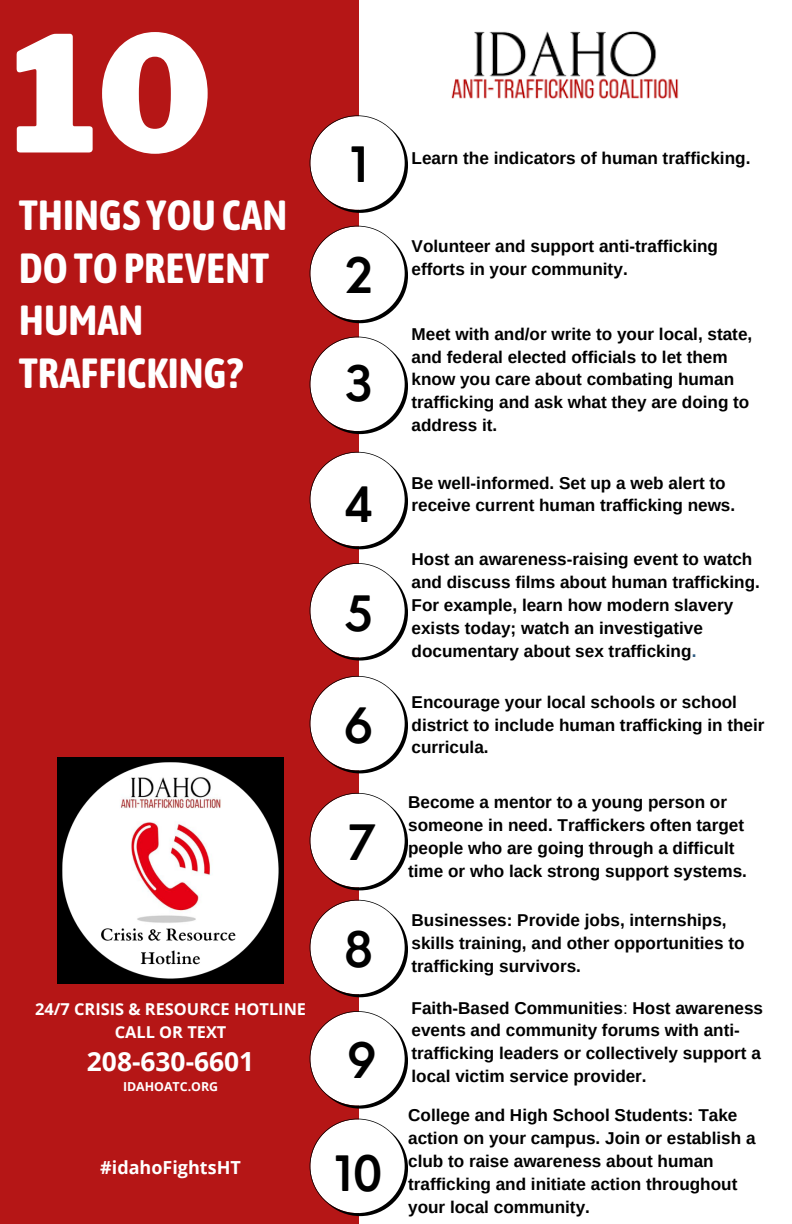
<style>
.page{position:relative;width:792px;height:1224px;background:#fff}
.page>*{position:absolute;margin:0;border:0;box-sizing:border-box;transform-origin:0 0}
.t1{font:900 160px "Libre Franklin";color:#fff}
.t2{font:600 47.6px "Nourd";color:#000}
.t3{font:700 42px/52.4px "Asap Condensed";color:#fff}
.t4{font:700 26.4px "Open Sans";color:#fff}
.t5{font:700 18px "Open Sans";color:#fff}
.t6{font:700 17.2px/22.8px "Arimo";color:#000}
.t7{font:700 16.4px "Open Sans";color:#fff}
.t8{font:700 12.4px "Open Sans";color:#fff}
.s1{color:#2f5c82}
.s2{font-weight:400}
</style>
<div class="page">
<div style="left:0;top:0;width:359px;height:1224px;background:#b51616"></div>
<svg style="left:310px;top:115px;width:98px;height:98px"></svg>
<svg style="left:310px;top:226px;width:98px;height:97px"></svg>
<svg style="left:310px;top:337px;width:98px;height:97px"></svg>
<svg style="left:310px;top:452px;width:98px;height:97px"></svg>
<svg style="left:310px;top:563px;width:98px;height:98px"></svg>
<svg style="left:310px;top:676px;width:98px;height:97px"></svg>
<svg style="left:310px;top:793px;width:98px;height:97px"></svg>
<svg style="left:310px;top:900px;width:98px;height:97px"></svg>
<svg style="left:310px;top:1011px;width:98px;height:98px"></svg>
<svg style="left:310px;top:1119px;width:98px;height:97px"></svg>
<img style="left:57px;top:757px;width:227px;height:227px">
<img style="left:451px;top:31px;width:228px;height:68px">
<p class="t1" style="left:11px;top:-2px;width:203px">10</p>
<p class="t3" style="left:19px;top:189px;width:270px">THINGS YOUCAN<br>DOTOPREVENT<br>HUMAN<br>TRAFFICKING?</p>
<p class="t7" style="left:35px;top:997px;width:273px">24/7 CRISIS &amp; RESOURCE HOTLINE</p>
<p class="t7" style="left:115px;top:1020px;width:113px">CALL OR TEXT</p>
<p class="t4" style="left:87px;top:1042px;width:169px">208-630-6601</p>
<p class="t8" style="left:123px;top:1078px;width:97px">IDAHOATC.ORG</p>
<p class="t5" style="left:100px;top:1154px;width:142px">#idahoFightsHT</p>
<p class="t2" style="left:350px;top:135px;width:19px">1</p>
<p class="t2" style="left:344px;top:245px;width:31px">2</p>
<p class="t2" style="left:344px;top:354px;width:31px">3</p>
<p class="t2" style="left:344px;top:474px;width:32px">4</p>
<p class="t2" style="left:344px;top:584px;width:31px">5</p>
<p class="t2" style="left:344px;top:695px;width:32px">6</p>
<p class="t2" style="left:347px;top:812px;width:31px">7</p>
<p class="t2" style="left:344px;top:919px;width:32px">8</p>
<p class="t2" style="left:347px;top:1030px;width:31px">9</p>
<p class="t2" style="left:334px;top:1144px;width:51px">10</p>
<p class="t6" style="left:412px;top:147px;width:340px">Learn the indicators of human trafficking.</p>
<p class="t6" style="left:412px;top:234px;width:308px">Volunteer and support anti-trafficking efforts in your community.</p>
<p class="t6" style="left:412px;top:322px;width:342px">Meet with and/or write to your local, state, and federal elected officials to let them know you care about combating human trafficking and ask what they are doing to address it.</p>
<p class="t6" style="left:412px;top:471px;width:325px">Be well-informed. Set up a web alert to receive current human trafficking news.</p>
<p class="t6" style="left:412px;top:548px;width:350px">Host an awareness-raising event to watch and discuss films about human trafficking.<br>For example, learn how modern slavery exists today; watch an investigative documentary about sex trafficking<span class="s1">.</span></p>
<p class="t6" style="left:412px;top:690px;width:355px">Encourage your local schools or school district to include human trafficking in their curricula.</p>
<p class="t6" style="left:408px;top:791px;width:340px">Become a mentor to a young person or someone in need. Traffickers often target people who are going through a difficult time or who lack strong support systems.</p>
<p class="t6" style="left:412px;top:909px;width:335px">Businesses: Provide jobs, internships, skills training, and other opportunities to trafficking survivors.</p>
<p class="t6" style="left:412px;top:996px;width:353px">Faith-Based Communities<span class="s2">:</span> Host awareness events and community forums with anti&shy;trafficking leaders or collectively support a local victim service provider.</p>
<p class="t6" style="left:408px;top:1104px;width:349px">College and High School Students: Take action on your campus. Join or establish a club to raise awareness about human trafficking and initiate action throughout your local community.</p>
</div>
